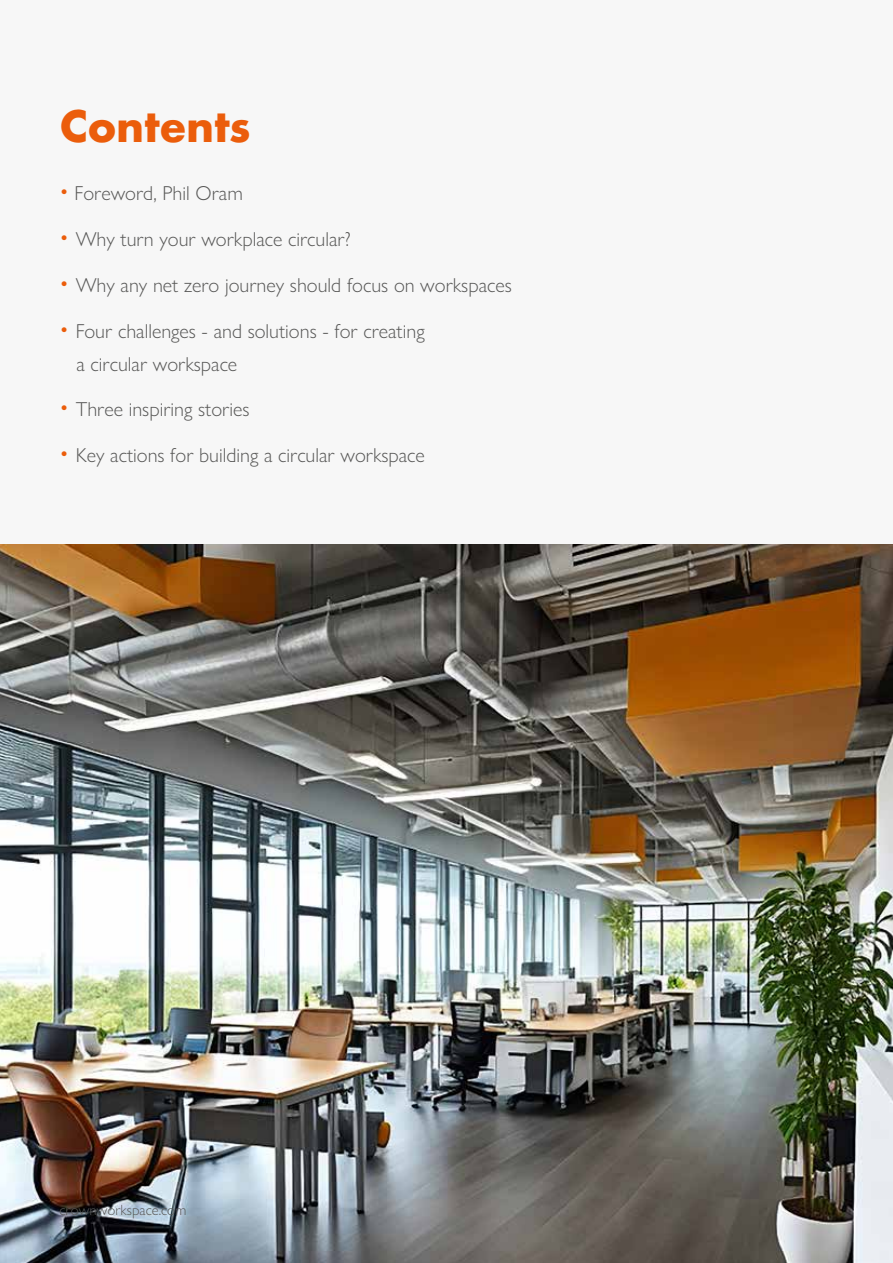
<style>
.page{position:relative;width:893px;height:1263px;background:#fff}
.page>*{position:absolute;margin:0;border:0;box-sizing:border-box;transform-origin:0 0}
.t1{font:700 48px "Futura PT";letter-spacing:-.005em;color:#eb5d0b}
.t2{font:300 20.25px/33px "Gill Sans Nova";color:#575756}
.t3{font:300 14.85px "Gill Sans Nova";color:#575756}
.s1{font-size:24.3px;color:#eb5d0b}
</style>
<div class="page">
<img style="left:0;top:544px;width:893px;height:719px">
<h1 class="t1" style="left:60px;top:95px;width:192px">Contents</h1>
<p class="t2" style="left:60px;top:177px;width:185px"><span class="s1">•</span> Foreword, Phil Oram</p>
<p class="t2" style="left:60px;top:223px;width:293px"><span class="s1">•</span> Why turn your workplace circular?</p>
<p class="t2" style="left:60px;top:268px;width:454px"><span class="s1">•</span> Why any net zero journey should focus on workspaces</p>
<p class="t2" style="left:76px;top:314px;width:350px;text-indent:-17px"><span class="s1">•</span> Four challenges - and solutions - for creating a circular workspace</p>
<p class="t2" style="left:60px;top:393px;width:191px"><span class="s1">•</span> Three inspiring stories</p>
<p class="t2" style="left:60px;top:439px;width:367px"><span class="s1">•</span> Key actions for building a circular workspace</p>
<p class="t3" style="left:60px;top:1201px;width:129px">crownworkspace.com</p>
</div>
